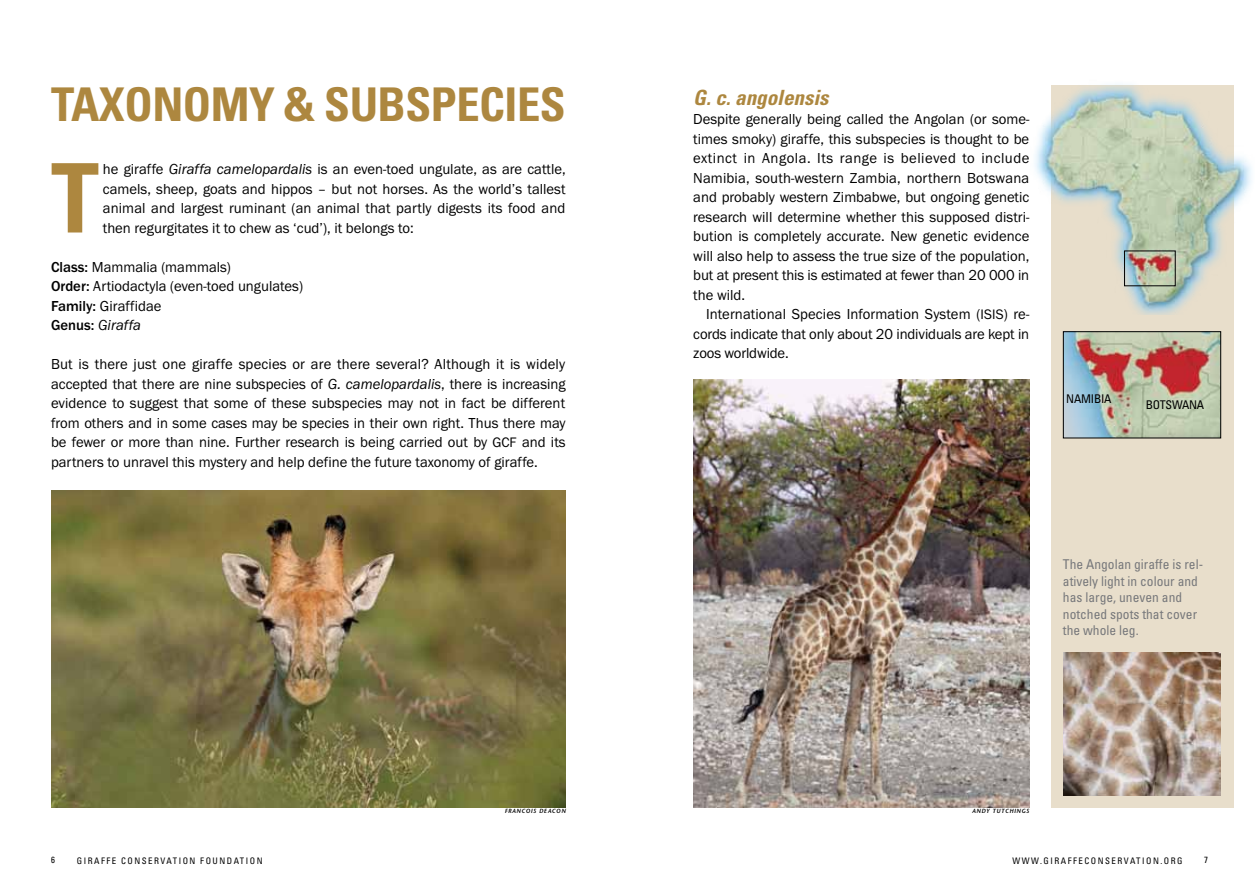
<style>
.page{position:relative;width:1259px;height:893px;background:#fff}
.page>*{position:absolute;margin:0;border:0;box-sizing:border-box;transform-origin:0 0}
.t1{font:700 condensed 96px "Univers";color:#ad873f}
.t2{font:700 condensed 46.5px "Univers";letter-spacing:-.01em;color:#ad873f}
.t3{font:italic 700 condensed 21px "Univers";color:#ad873f}
.t4{font:15px/19.5px "Franklin Gothic";color:#000;text-align:justify}
.t5{font:condensed 13.5px/16.5px "Univers";color:#77787b}
.t6{font:condensed 12px "Univers";letter-spacing:-.02em;color:#000}
.t7{font:condensed 9px "Univers";letter-spacing:.17em;color:#000}
.t8{font:italic 600 6px "Stone Sans";letter-spacing:.1em;color:#000}
.s1{font-style:italic}
.s2{font-weight:700}
.s3{font-size:14.25px}
</style>
<div class="page">
<div style="left:1050px;top:85px;width:183px;height:723px;background:#e8decb"></div>
<img style="left:1034px;top:84px;width:218px;height:231px">
<img style="left:51px;top:490px;width:515px;height:318px">
<img style="left:693px;top:379px;width:336px;height:429px">
<img style="left:1063px;top:652px;width:157px;height:143px">
<img style="left:1065px;top:333px;width:154px;height:103px">
<div style="left:1063px;top:331px;width:158px;height:107px;border:1px solid #000"></div>
<h2 class="t2" style="left:51px;top:76px;width:516px">TAXONOMY &amp; SUBSPECIES</h2>
<h1 class="t1" style="left:51px;top:139px;width:50px">T</h1>
<p class="t4" style="left:103px;top:159px;width:464px">he giraffe <span class="s1">Giraffa camelopardalis</span> is an even-toed ungulate, as are cattle, camels, sheep, goats and hippos – but not horses. As the world’s tallest animal and largest ruminant (an animal that partly digests its food and then regurgitates it to chew as ‘cud’), it belongs to:</p>
<p class="t4" style="left:51px;top:257px;width:253px;text-align:left"><span class="s2">Class:</span> Mammalia (mammals)<br><span class="s2">Order:</span> Artiodactyla (even-toed ungulates)<br><span class="s2">Family:</span> Giraffidae<br><span class="s2">Genus:</span> <span class="s1">Giraffa</span></p>
<p class="t4" style="left:51px;top:354px;width:516px">But is there just one giraffe species or are there several? Although it is widely accepted that there are nine subspecies of <span class="s1">G. camelopardalis</span>, there is increasing evidence to suggest that some of these subspecies may not in fact be different from others and in some cases may be species in their own right. Thus there may be fewer or more than nine. Further research is being carried out by <span class="s3">GCF</span> and its partners to unravel this mystery and help define the future taxonomy of giraffe.</p>
<h3 class="t3" style="left:693px;top:84px;width:137px">G. c. angolensis</h3>
<p class="t4" style="left:693px;top:110px;width:338px">Despite generally being called the Angolan (or some&shy;times smoky) giraffe, this subspecies is thought to be extinct in Angola. Its range is believed to include Namibia, south-western Zambia, northern Botswana and probably western Zimbabwe, but ongoing genetic research will determine whether this supposed distri&shy;bution is completely accurate. New genetic evidence will also help to assess the true size of the population, but at present this is estimated at fewer than 20 000 in the wild.</p>
<p class="t4" style="left:693px;top:305px;width:337px;text-indent:13px">International Species Information System (<span class="s3">ISIS</span>) re&shy;cords indicate that only about 20 individuals are kept in zoos worldwide.</p>
<p class="t6" style="left:1066px;top:391px;width:47px">NAMIBIA</p>
<p class="t6" style="left:1145px;top:397px;width:60px">BOTSWANA</p>
<p class="t5" style="left:1063px;top:556px;width:142px">The Angolan giraffe is rel&shy;atively light in colour and has large, uneven and notched spots that cover the whole leg.</p>
<p class="t8" style="left:505px;top:807px;width:62px">FRANCOIS DEACON</p>
<p class="t8" style="left:972px;top:807px;width:59px">ANDY TUTCHINGS</p>
<p class="t7" style="left:51px;top:854px;width:5px">6</p>
<p class="t7" style="left:77px;top:855px;width:187px">GIRAFFE CONSERVATION FOUNDATION</p>
<p class="t7" style="left:1012px;top:855px;width:171px">WWW.GIRAFFECONSERVATION.ORG</p>
<p class="t7" style="left:1204px;top:854px;width:5px">7</p>
</div>
